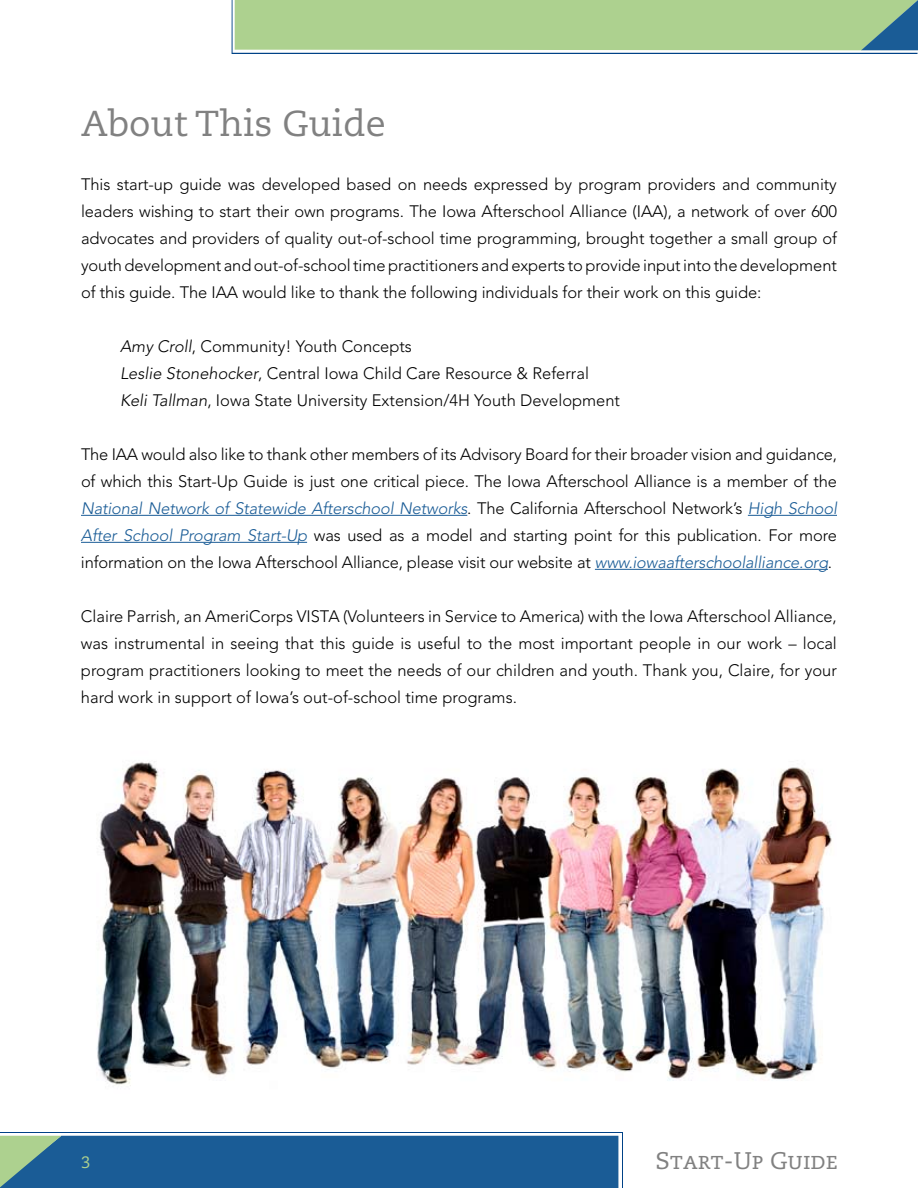
<style>
.page{position:relative;width:918px;height:1188px;background:#fff}
.page>*{position:absolute;margin:0;border:0;box-sizing:border-box;transform-origin:0 0}
.t1{font:36px "Caecilia LT Std";color:#818181}
.t2{font:24px "Caecilia LT Std";color:#818181}
.t3{font:300 16.5px/27px "Avenir LT Std";color:#000;text-align:justify}
.t4{font:16.5px "Caecilia LT Std";color:#add18f}
.s1{font-style:italic}
.s2{font-style:italic;color:#1a5c96}
</style>
<div class="page">
<svg style="left:232px;top:0;width:686px;height:54px;background:#a7cb95"></svg>
<div style="left:0;top:1134px;width:621px;height:54px;background:linear-gradient(to bottom,#9cb8d1,#9cb8d1)"></div>
<div style="left:0;top:1136px;width:618px;height:52px;background:#1a5c96"></div>
<hr style="left:81px;top:515px;width:386px;height:1px;background:#1a5c96">
<hr style="left:748px;top:515px;width:89px;height:1px;background:#1a5c96">
<hr style="left:81px;top:542px;width:226px;height:1px;background:#1a5c96">
<hr style="left:595px;top:569px;width:233px;height:1px;background:#1a5c96">
<img style="left:97px;top:761px;width:735px;height:325px">
<h1 class="t1" style="left:81px;top:102px;width:306px">About This Guide</h1>
<p class="t3" style="left:81px;top:171px;width:758px">This start-up guide was developed based on needs expressed by program providers and community leaders wishing to start their own programs. The Iowa Afterschool Alliance (IAA), a network of over 600 advocates and providers of quality out-of-school time programming, brought together a small group of youth development and out-of-school time practitioners and experts to provide input into the development of this guide. The IAA would like to thank the following individuals for their work on this guide:</p>
<p class="t3" style="left:120px;top:333px;width:502px;text-align:left"><span class="s1">Amy Croll</span>, Community! Youth Concepts<br><span class="s1">Leslie Stonehocker</span>, Central Iowa Child Care Resource &amp; Referral<br><span class="s1">Keli Tallman</span>, Iowa State University Extension/4H Youth Development</p>
<p class="t3" style="left:81px;top:441px;width:758px">The IAA would also like to thank other members of its Advisory Board for their broader vision and guidance, of which this Start-Up Guide is just one critical piece. The Iowa Afterschool Alliance is a member of the <span class="s2">National Network of Statewide Afterschool Networks</span>. The California Afterschool Network’s <span class="s2">High School After School Program Start-Up</span> was used as a model and starting point for this publication. For more information on the Iowa Afterschool Alliance, please visit our website at <span class="s2">www.iowaafterschoolalliance.org</span>.</p>
<p class="t3" style="left:81px;top:602px;width:757px">Claire Parrish, an AmeriCorps VISTA (Volunteers in Service to America) with the Iowa Afterschool Alliance, was instrumental in seeing that this guide is useful to the most important people in our work – local program practitioners looking to meet the needs of our children and youth. Thank you, Claire, for your hard work in support of Iowa’s out-of-school time programs.</p>
<p class="t4" style="left:81px;top:1153px;width:11px">3</p>
<h2 class="t2" style="left:656px;top:1147px;width:184px">Start-Up Guide</h2>
</div>
